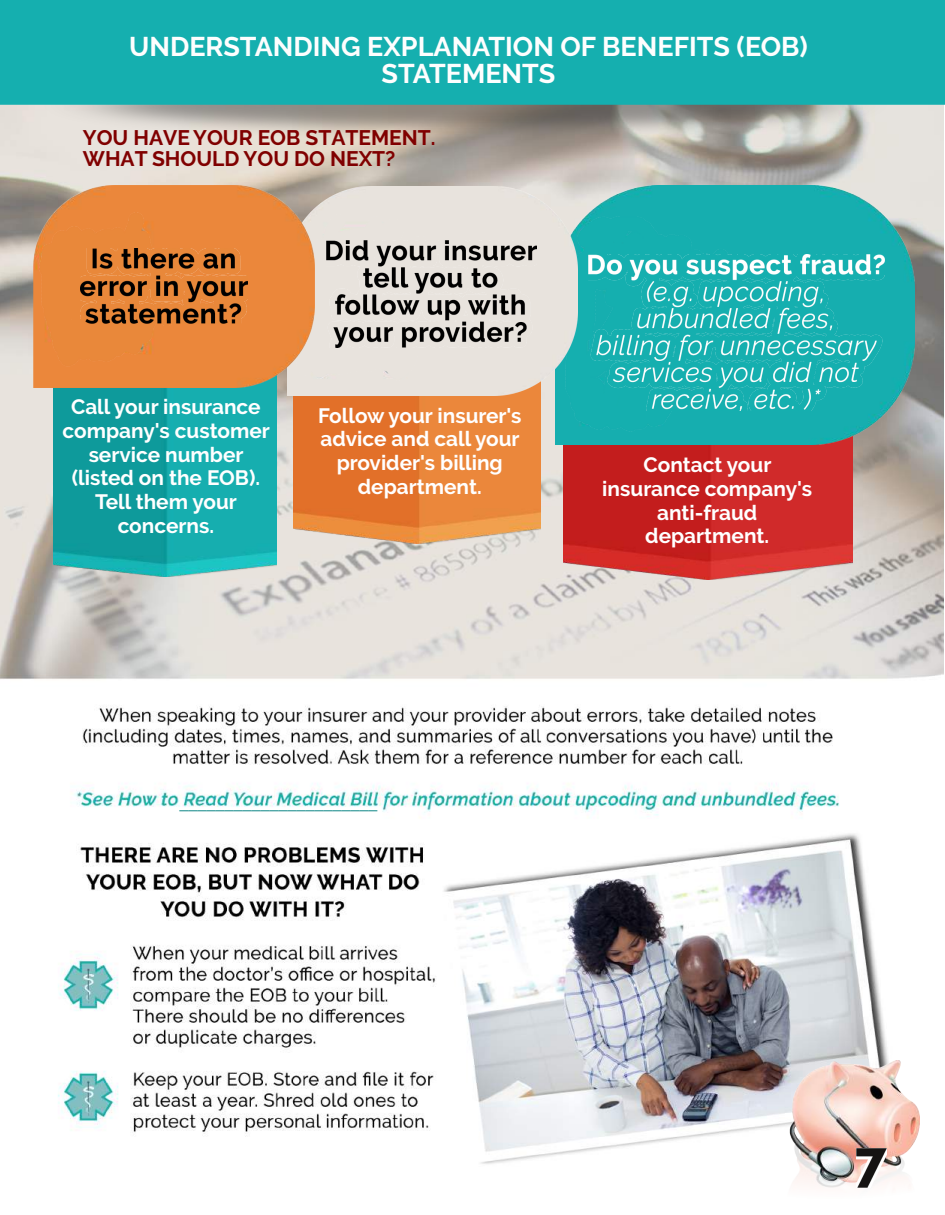
<style>
.page{position:relative;width:945px;height:1215px;background:#fff}
.page>*{position:absolute;margin:0;border:0;box-sizing:border-box;transform-origin:0 0}
.t1{font:700 27px/27px "Raleway";color:#fefefe;text-align:center}
.t2{font:700 21px/21px "Raleway";color:#800000}
.t3{font:700 20.85px/23.7px "Raleway";color:#fff;text-align:center}
.t4{font:700 18px "Minion Pro";color:#008080}
</style>
<div class="page">
<img style="left:0;top:105px;width:943px;height:1059px">
<img style="left:564px;top:445px;width:288px;height:135px">
<img style="left:555px;top:186px;width:359px;height:259px">
<div style="left:566px;top:217px;width:163px;height:215px;background:#15afaf"></div>
<img style="left:293px;top:395px;width:247px;height:149px">
<img style="left:588px;top:254px;width:297px;height:156px">
<img style="left:287px;top:186px;width:290px;height:209px">
<div style="left:314px;top:215px;width:162px;height:166px;background:#e8e3dd"></div>
<img style="left:327px;top:241px;width:209px;height:106px">
<img style="left:53px;top:387px;width:223px;height:189px">
<img style="left:33px;top:186px;width:281px;height:201px">
<div style="left:40px;top:212px;width:140px;height:154px;background:#e9883a"></div>
<img style="left:80px;top:248px;width:167px;height:76px">
<img style="left:788px;top:1061px;width:131px;height:127px">
<img style="left:856px;top:1148px;width:30px;height:39px">
<img style="left:30px;top:105px;width:871px;height:38px">
<div style="left:0;top:0;width:945px;height:105px;background:#15afaf"></div>
<p class="t1" style="left:129px;top:33px;width:680px">UNDERSTANDING EXPLANATION OF BENEFITS (EOB)<br>STATEMENTS</p>
<p class="t2" style="left:83px;top:127px;width:354px">YOU HAVE YOUR EOB STATEMENT.<br>WHAT SHOULD YOU DO NEXT?</p>
<p class="t3" style="left:62px;top:395px;width:209px">Call your insurance company's customer service number (listed on the EOB).<br>Tell them your concerns.</p>
<p class="t3" style="left:318px;top:404px;width:205px">Follow your insurer's advice and call your provider's billing department.</p>
<p class="t3" style="left:602px;top:453px;width:211px">Contact your insurance company's anti-fraud department.</p>
<p class="t4" style="left:180px;top:791px;width:199px">______________________</p>
</div>
